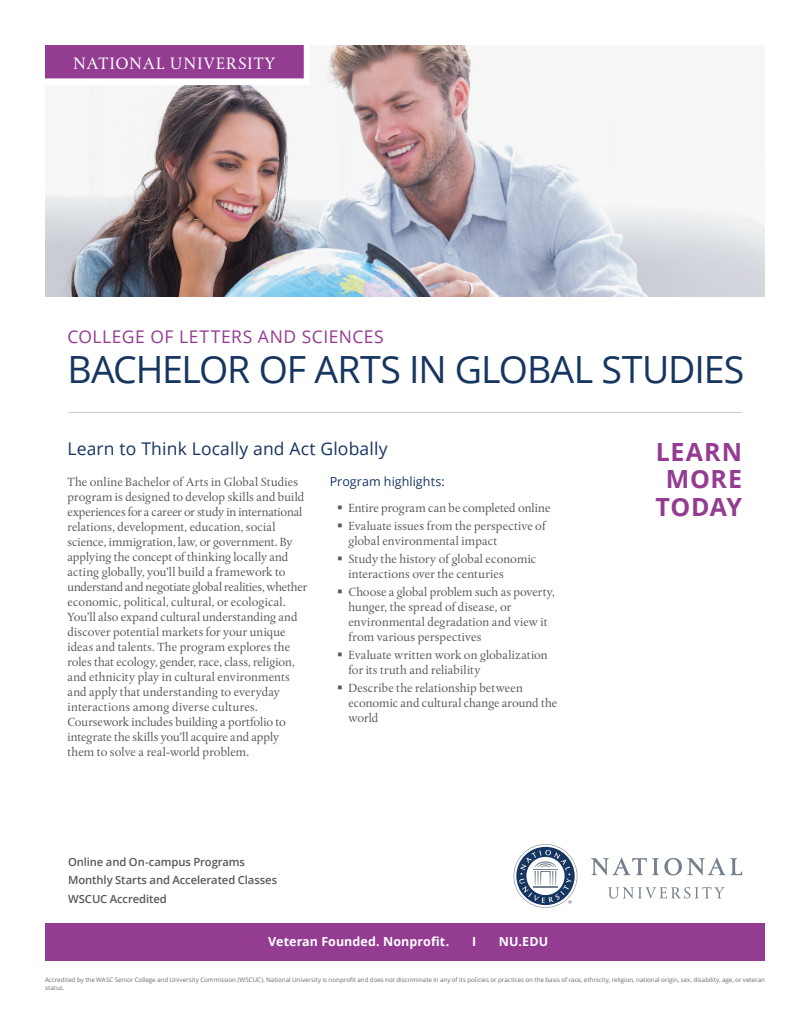
<style>
.page{position:relative;width:810px;height:1035px;background:#fff}
.page>*{position:absolute;margin:0;border:0;box-sizing:border-box;transform-origin:0 0}
.t1{font:37.5px "Open Sans";letter-spacing:-.03em;color:#163560}
.t2{font:700 25px/27.5px "Open Sans";letter-spacing:.025em;color:#943b92;text-align:center}
.t3{font:17.5px "Open Sans";letter-spacing:.01em;color:#163560}
.t4{font:17.5px "Open Sans";letter-spacing:.03em;color:#943b92}
.t5{font:17.5px "Albertina MT Std";letter-spacing:.065em;color:#fff}
.t6{font:12.5px/15px "Albertina MT Std";color:#57585a}
.FRONT_VETERAN_FOUNDE{font:700 12.5px "Open Sans";letter-spacing:.005em;color:#fff}
.t7{font:12.5px "Open Sans";letter-spacing:.005em;color:#163560}
.t8{font:600 11.25px "Open Sans";letter-spacing:-.01em;color:#57585a}
.t9{font:6.25px/7.5px "Open Sans";letter-spacing:-.005em;color:#6c6d70}
</style>
<div class="page">
<img style="left:45px;top:45px;width:720px;height:252px">
<hr style="left:68px;top:412px;width:674px;height:1px;background:#c9cacc">
<svg style="left:591px;top:857px;width:151px;height:19px"></svg>
<svg style="left:608px;top:887px;width:116px;height:12px"></svg>
<svg style="left:514px;top:844px;width:63px;height:64px"></svg>
<svg style="left:45px;top:45px;width:268px;height:43px;background:#9e519d"></svg>
<div style="left:22px;top:79px;width:285px;height:6px;background:#fff"></div>
<div style="left:45px;top:923px;width:720px;height:38px;background:#943b92"></div>
<p class="t5" style="left:73px;top:53px;width:203px">NATIONAL UNIVERSITY</p>
<p class="t4" style="left:68px;top:325px;width:318px">COLLEGE OF LETTERS AND SCIENCES</p>
<p class="t1" style="left:68px;top:344px;width:678px">BACHELOR OF ARTS IN GLOBAL STUDIES</p>
<p class="t3" style="left:68px;top:437px;width:322px">Learn to Think Locally and Act Globally</p>
<p class="t6" style="left:68px;top:475px;width:241px">The online Bachelor of Arts in Global Studies program is designed to develop skills and build experiences for a career or study in international relations, development, education, social science, immigration, law, or government. By applying the concept of thinking locally and acting globally, you’ll build a framework to understand and negotiate global realities, whether economic, political, cultural, or ecological.<br>You’ll also expand cultural understanding and discover potential markets for your unique ideas and talents. The program explores the roles that ecology, gender, race, class, religion, and ethnicity play in cultural environments and apply that understanding to everyday interactions among diverse cultures.<br>Coursework includes building a portfolio to integrate the skills you’ll acquire and apply them to solve a real-world problem.</p>
<p class="t7" style="left:330px;top:473px;width:117px">Program highlights:</p>
<p class="t6" style="left:348px;top:501px;width:204px">Entire program can be completed online</p>
<p class="t6" style="left:348px;top:519px;width:199px">Evaluate issues from the perspective of global environmental impact</p>
<p class="t6" style="left:348px;top:552px;width:189px">Study the history of global economic interactions over the centuries</p>
<p class="t6" style="left:348px;top:585px;width:208px">Choose a global problem such as poverty, hunger, the spread of disease, or environmental degradation and view it from various perspectives</p>
<p class="t6" style="left:348px;top:647px;width:201px">Evaluate written work on globalization for its truth and reliability</p>
<p class="t6" style="left:348px;top:680px;width:210px">Describe the relationship between economic and cultural change around the world</p>
<p class="t8" style="left:68px;top:855px;width:179px">Online and On-campus Programs</p>
<p class="t8" style="left:68px;top:873px;width:211px">Monthly Starts and Accelerated Classes</p>
<p class="t8" style="left:68px;top:891px;width:100px">WSCUC Accredited</p>
<p class="FRONT_VETERAN_FOUNDE" style="left:268px;top:933px;width:182px">Veteran Founded. Nonprofit.</p>
<p class="FRONT_VETERAN_FOUNDE" style="left:472px;top:933px;width:6px">I</p>
<p class="FRONT_VETERAN_FOUNDE" style="left:499px;top:933px;width:51px">NU.EDU</p>
<p class="t2" style="left:656px;top:437px;width:88px">LEARN<br>MORE<br>TODAY</p>
<p class="t9" style="left:45px;top:976px;width:722px">Accredited by the WASC Senior College and University Commission (WSCUC). National University is nonprofit and does not discriminate in any of its policies or practices on the basis of race, ethnicity, religion, national origin, sex, disability, age, or veteran status.</p>
</div>
